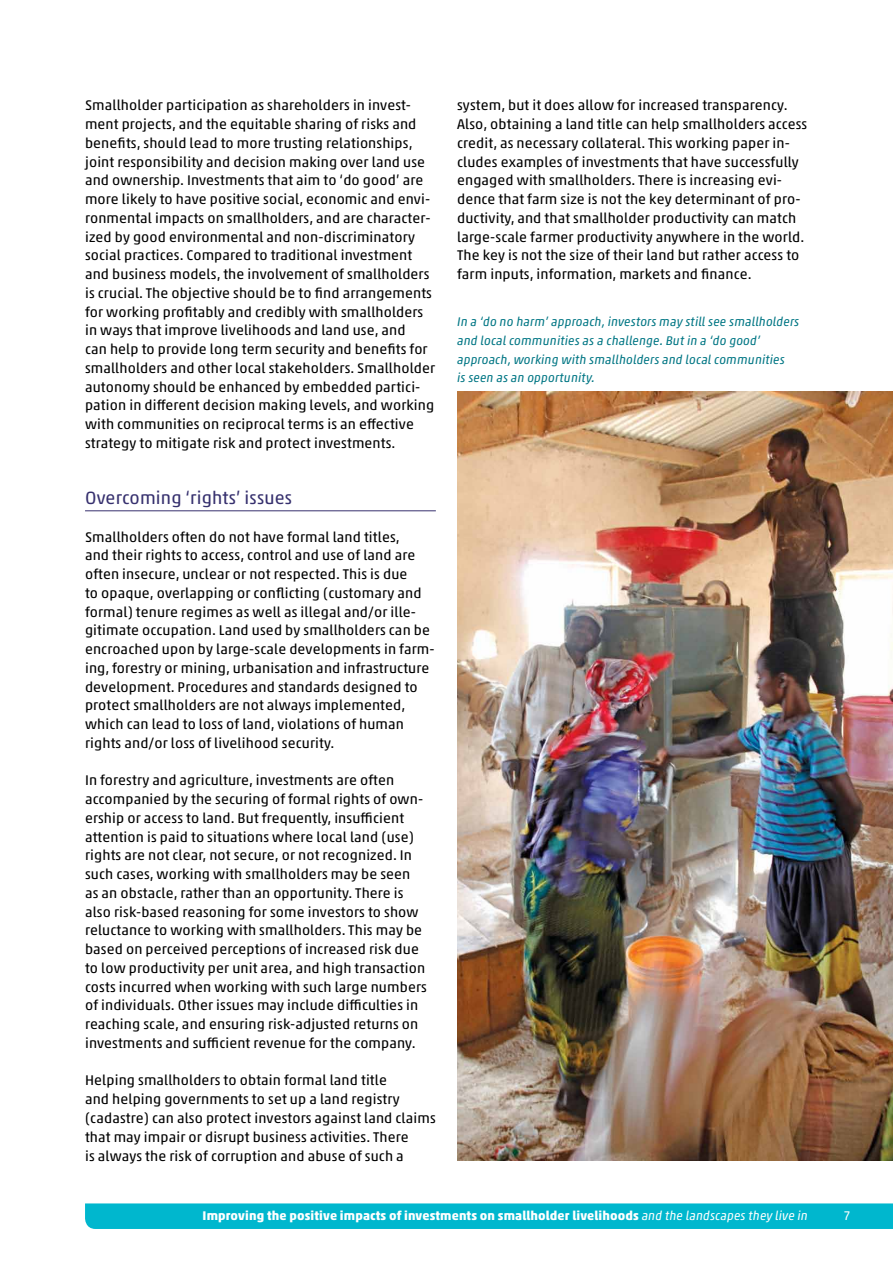
<style>
.page{position:relative;width:893px;height:1263px;background:#fff}
.page>*{position:absolute;margin:0;border:0;box-sizing:border-box;transform-origin:0 0}
.t1{font:18px "Akko Pro";letter-spacing:.01em;color:#36306e}
.t2{font:14.25px/18.8px "Akko Pro";letter-spacing:.01em;color:#000}
.t3{font:italic 12.75px/18.8px "Akko Pro";letter-spacing:.01em;color:#007684}
.t4{font:700 12.75px "Akko Pro";letter-spacing:.01em;color:#fff}
.t5{font:12.75px "Akko Pro";color:#fff}
.s1{font-weight:400;font-style:italic}
</style>
<div class="page">
<div style="left:85px;top:1203px;width:808px;height:26px;background:#00b7ce"></div>
<hr style="left:85px;top:510px;width:351px;height:1px;background:#36306e">
<img style="left:457px;top:392px;width:436px;height:768px">
<p class="t2" style="left:85px;top:96px;width:352px">Smallholder participation as shareholders in invest&shy;ment projects, and the equitable sharing of risks and benefits, should lead to more trusting relationships, joint responsibility and decision making over land use and ownership. Investments that aim to ‘do good’ are more likely to have positive social, economic and envi&shy;ronmental impacts on smallholders, and are character&shy;ized by good environmental and non-discriminatory social practices. Compared to traditional investment and business models, the involvement of smallholders is crucial. The objective should be to find arrangements for working profitably and credibly with smallholders in ways that improve livelihoods and land use, and<br>can help to provide long term security and benefits for smallholders and other local stakeholders. Smallholder autonomy should be enhanced by embedded partici&shy;pation in different decision making levels, and working with communities on reciprocal terms is an effective strategy to mitigate risk and protect investments.</p>
<p class="t1" style="left:85px;top:487px;width:209px">Overcoming ‘rights’ issues</p>
<p class="t2" style="left:85px;top:527px;width:351px">Smallholders often do not have formal land titles,<br>and their rights to access, control and use of land are often insecure, unclear or not respected. This is due<br>to opaque, overlapping or conflicting (customary and formal) tenure regimes as well as illegal and/or ille&shy;gitimate occupation. Land used by smallholders can be encroached upon by large-scale developments in farm&shy;ing, forestry or mining, urbanisation and infrastructure development. Procedures and standards designed to protect smallholders are not always implemented, which can lead to loss of land, violations of human rights and/or loss of livelihood security.</p>
<p class="t2" style="left:85px;top:771px;width:343px">In forestry and agriculture, investments are often accompanied by the securing of formal rights of own&shy;ership or access to land. But frequently, insufficient attention is paid to situations where local land (use) rights are not clear, not secure, or not recognized. In such cases, working with smallholders may be seen as an obstacle, rather than an opportunity. There is also risk-based reasoning for some investors to show reluctance to working with smallholders. This may be based on perceived perceptions of increased risk due to low productivity per unit area, and high transaction costs incurred when working with such large numbers of individuals. Other issues may include difficulties in reaching scale, and ensuring risk-adjusted returns on investments and sufficient revenue for the company.</p>
<p class="t2" style="left:85px;top:1071px;width:352px">Helping smallholders to obtain formal land title<br>and helping governments to set up a land registry (cadastre) can also protect investors against land claims that may impair or disrupt business activities. There<br>is always the risk of corruption and abuse of such a</p>
<p class="t2" style="left:457px;top:96px;width:352px">system, but it does allow for increased transparency.<br>Also, obtaining a land title can help smallholders access credit, as necessary collateral. This working paper in&shy;cludes examples of investments that have successfully engaged with smallholders. There is increasing evi&shy;dence that farm size is not the key determinant of pro&shy;ductivity, and that smallholder productivity can match large-scale farmer productivity anywhere in the world.<br>The key is not the size of their land but rather access to farm inputs, information, markets and finance.</p>
<p class="t3" style="left:457px;top:312px;width:344px">In a ‘do no harm’ approach, investors may still see smallholders and local communities as a challenge. But in a ‘do good’ approach, working with smallholders and local communities<br>is seen as an opportunity.</p>
<p class="t4" style="left:203px;top:1207px;width:607px">Improving the positive impacts of investments on smallholder livelihoods <span class="s1">and the landscapes they live in</span></p>
<p class="t5" style="left:843px;top:1207px;width:9px">7</p>
</div>
